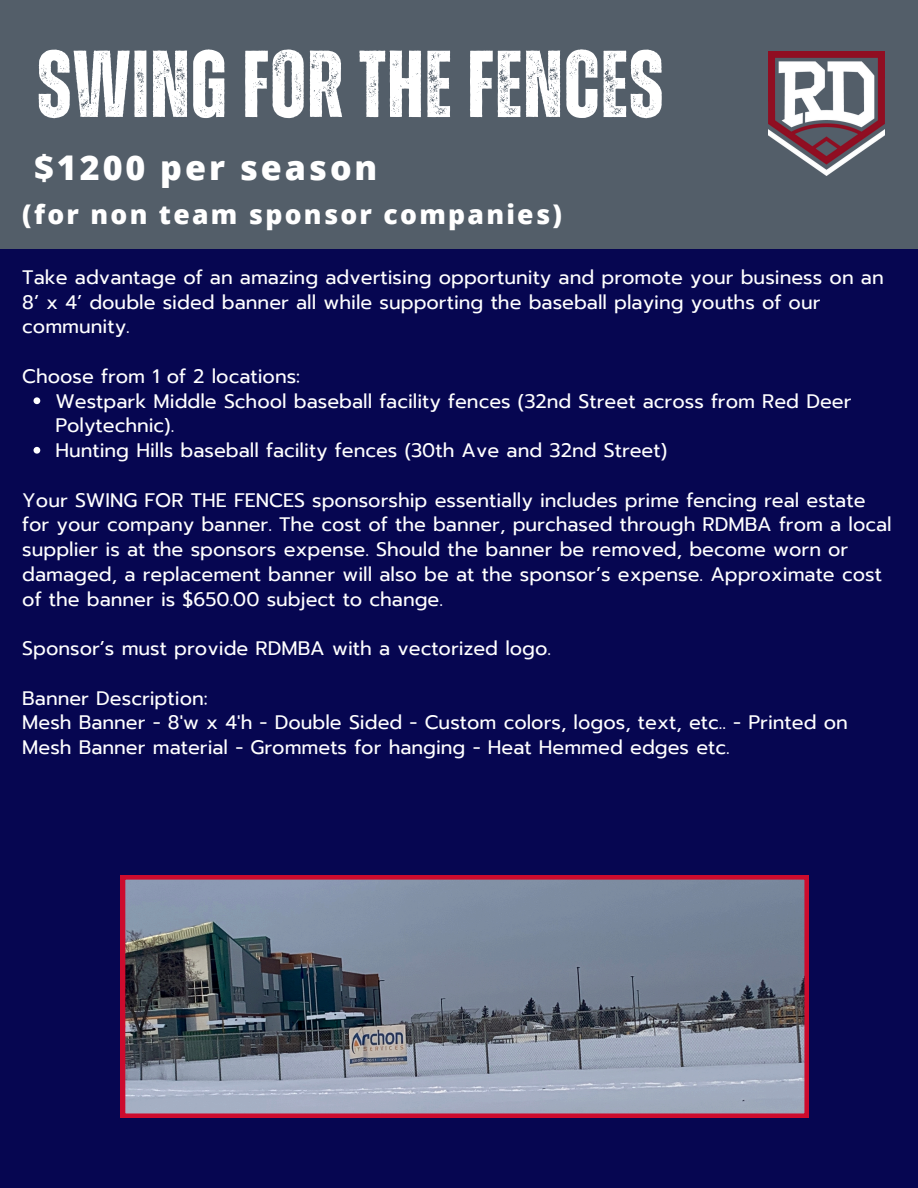
<style>
.page{position:relative;width:918px;height:1188px;background:#060651}
.page>*{position:absolute;margin:0;border:0;box-sizing:border-box;transform-origin:0 0}
.t1{font:700 94.8px "Zuume Rough";letter-spacing:.01em;color:#fff}
.t2{font:800 34.05px "Open Sans";letter-spacing:.085em;color:#fff}
.t3{font:800 26.55px "Open Sans";letter-spacing:.085em;color:#fff}
.t4{font:19.5px/24.8px "Prompt";color:#fff}
</style>
<div class="page">
<div style="left:0;top:0;width:918px;height:249px;background:#535e69"></div>
<svg style="left:34px;top:397px;width:6px;height:7px"></svg>
<svg style="left:34px;top:447px;width:6px;height:7px"></svg>
<svg style="left:121px;top:875px;width:688px;height:243px"></svg>
<img style="left:769px;top:51px;width:115px;height:124px">
<p class="t1" style="left:37px;top:41px;width:628px">SWINGFORTHE FENCES</p>
<p class="t2" style="left:34px;top:143px;width:345px">$1200 per season</p>
<p class="t3" style="left:22px;top:195px;width:541px">(for non team sponsor companies)</p>
<h1 class="t4" style="left:22px;top:265px;width:863px">Take advantage of an amazing advertising opportunity and promote your business on an<br>8’ x 4’ double sided banner all while supporting the baseball playing youths of our community.</h1>
<h2 class="t4" style="left:22px;top:364px;width:279px">Choose from 1 of 2 locations:</h2>
<p class="t4" style="left:55px;top:389px;width:798px">Westpark Middle School baseball facility fences (32nd Street across from Red Deer<br>Polytechnic).</p>
<p class="t4" style="left:55px;top:438px;width:613px">Hunting Hills baseball facility fences (30th Ave and 32nd Street)</p>
<p class="t4" style="left:22px;top:488px;width:871px">Your SWING FOR THE FENCES sponsorship essentially includes prime fencing real estate for your company banner. The cost of the banner, purchased through RDMBA from a local supplier is at the sponsors expense. Should the banner be removed, become worn or damaged, a replacement banner will also be at the sponsor’s expense. Approximate cost of the banner is $650.00 subject to change.</p>
<p class="t4" style="left:22px;top:636px;width:530px">Sponsor’s must provide RDMBA with a vectorized logo.</p>
<p class="t4" style="left:22px;top:686px;width:187px">Banner Description:</p>
<p class="t4" style="left:22px;top:710px;width:827px">Mesh Banner - 8'w x 4'h - Double Sided - Custom colors, logos, text, etc.. - Printed on<br>Mesh Banner material - Grommets for hanging - Heat Hemmed edges etc.</p>
</div>
